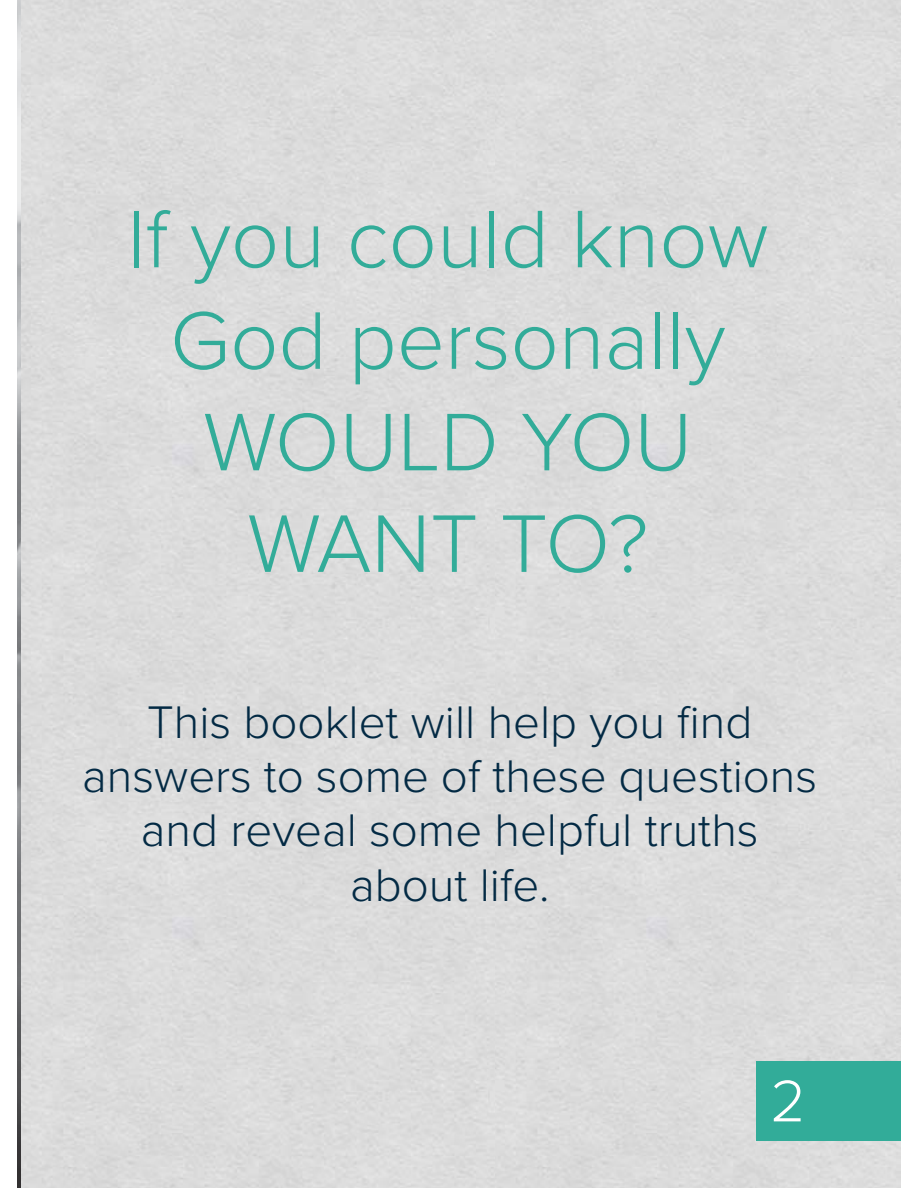
<style>
.page{position:relative;width:918px;height:1188px;background:#fff}
.page>*{position:absolute;margin:0;border:0;box-sizing:border-box;transform-origin:0 0}
.t1{font:300 84.6px/101.6px "Proxima Nova";color:#32ac99;text-align:center}
.t2{font:300 60.9px "Proxima Nova";color:#fff}
.t3{font:300 47.4px/54.2px "Proxima Nova";color:#032a44;text-align:center}
</style>
<div class="page">
<div style="left:17px;top:0;width:884px;height:1188px;background:#dcdcdc"></div>
<div style="left:756px;top:1061px;width:145px;height:79px;background:#32ac99"></div>
<img style="left:17px;top:357px;width:4px;height:474px">
<h1 class="t1" style="left:127px;top:194px;width:643px">If you could know<br>God personally<br>WOULD YOU<br>WANT TO?</h1>
<p class="t3" style="left:82px;top:698px;width:737px">This booklet will help you find answers to some of these questions and reveal some helpful truths about life.</p>
<p class="t2" style="left:770px;top:1078px;width:37px">2</p>
</div>
